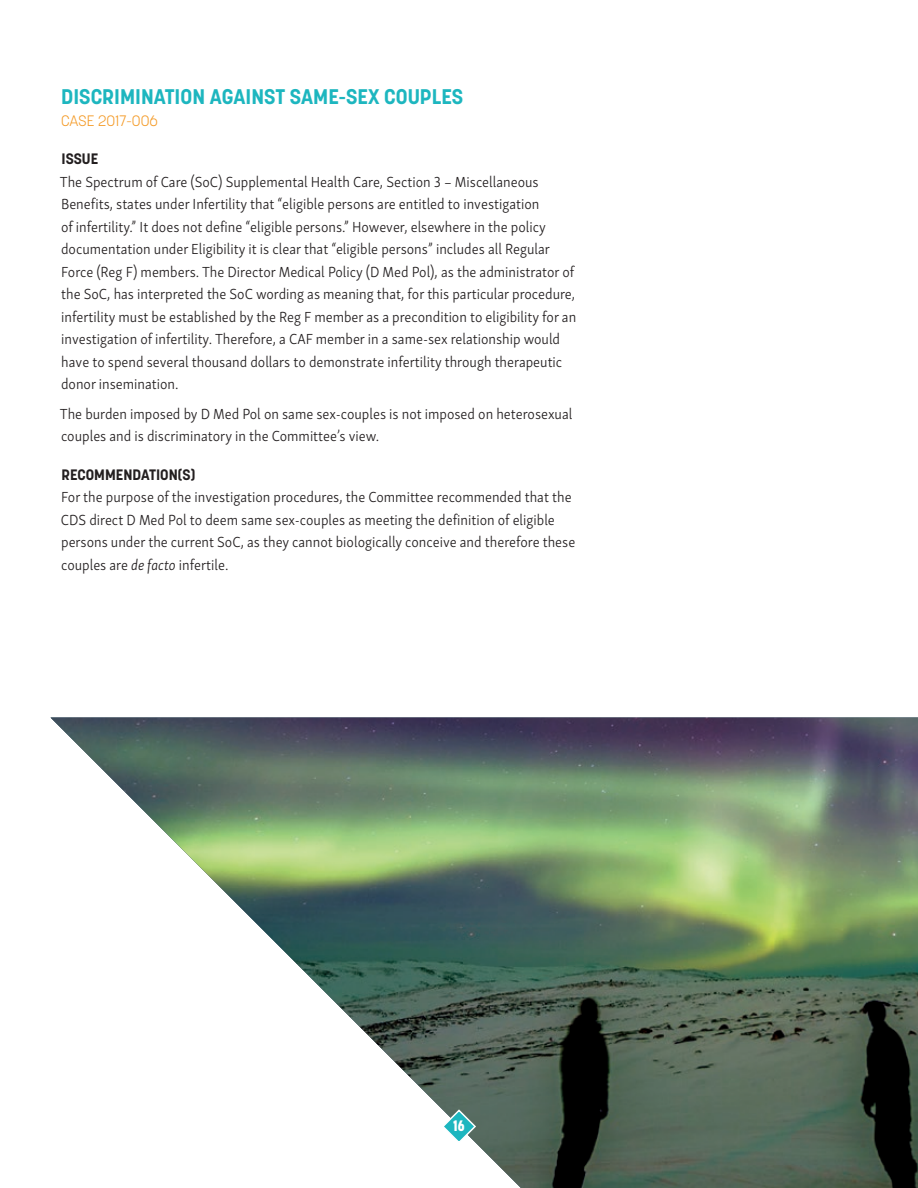
<style>
.page{position:relative;width:918px;height:1188px;background:#fff}
.page>*{position:absolute;margin:0;border:0;box-sizing:border-box;transform-origin:0 0}
.t1{font:700 21px "Korolev";color:#1db6bf}
.t2{font:300 15px/22.5px "Skolar Sans Latn";color:#231f20;scale:.96 1}
.t3{font:700 15px "Korolev";color:#231f20}
.t4{font:300 15px "Korolev";color:#f49924}
.t5{font:800 15px "Korolev Condensed";color:#fff}
.s1{font-style:italic}
</style>
<div class="page">
<img style="left:51px;top:718px;width:867px;height:470px">
<svg style="left:441px;top:1108px;width:36px;height:37px"></svg>
<h1 class="t1" style="left:61px;top:83px;width:404px">DISCRIMINATION AGAINST SAME-SEX COUPLES</h1>
<p class="t4" style="left:61px;top:111px;width:98px">CASE 2017-006</p>
<p class="t3" style="left:61px;top:150px;width:38px">ISSUE</p>
<p class="t2" style="left:60px;top:170px;width:540px">The Spectrum of Care (SoC) Supplemental Health Care, Section 3 – Miscellaneous Benefits, states under Infertility that “eligible persons are entitled to investigation<br>of infertility.” It does not define “eligible persons.” However, elsewhere in the policy documentation under Eligibility it is clear that “eligible persons” includes all Regular Force (Reg F) members. The Director Medical Policy (D Med Pol), as the administrator of the SoC, has interpreted the SoC wording as meaning that, for this particular procedure, infertility must be established by the Reg F member as a precondition to eligibility for an investigation of infertility. Therefore, a CAF member in a same-sex relationship would have to spend several thousand dollars to demonstrate infertility through therapeutic donor insemination.</p>
<p class="t2" style="left:60px;top:401px;width:535px">The burden imposed by D Med Pol on same sex-couples is not imposed on heterosexual couples and is discriminatory in the Committee’s view.</p>
<p class="t3" style="left:62px;top:465px;width:135px">RECOMMENDATION(S)</p>
<p class="t2" style="left:61px;top:485px;width:537px">For the purpose of the investigation procedures, the Committee recommended that the CDS direct D Med Pol to deem same sex-couples as meeting the definition of eligible persons under the current SoC, as they cannot biologically conceive and therefore these couples are <span class="s1">de facto</span> infertile.</p>
<p class="t5" style="left:453px;top:1117px;width:13px">16</p>
</div>
